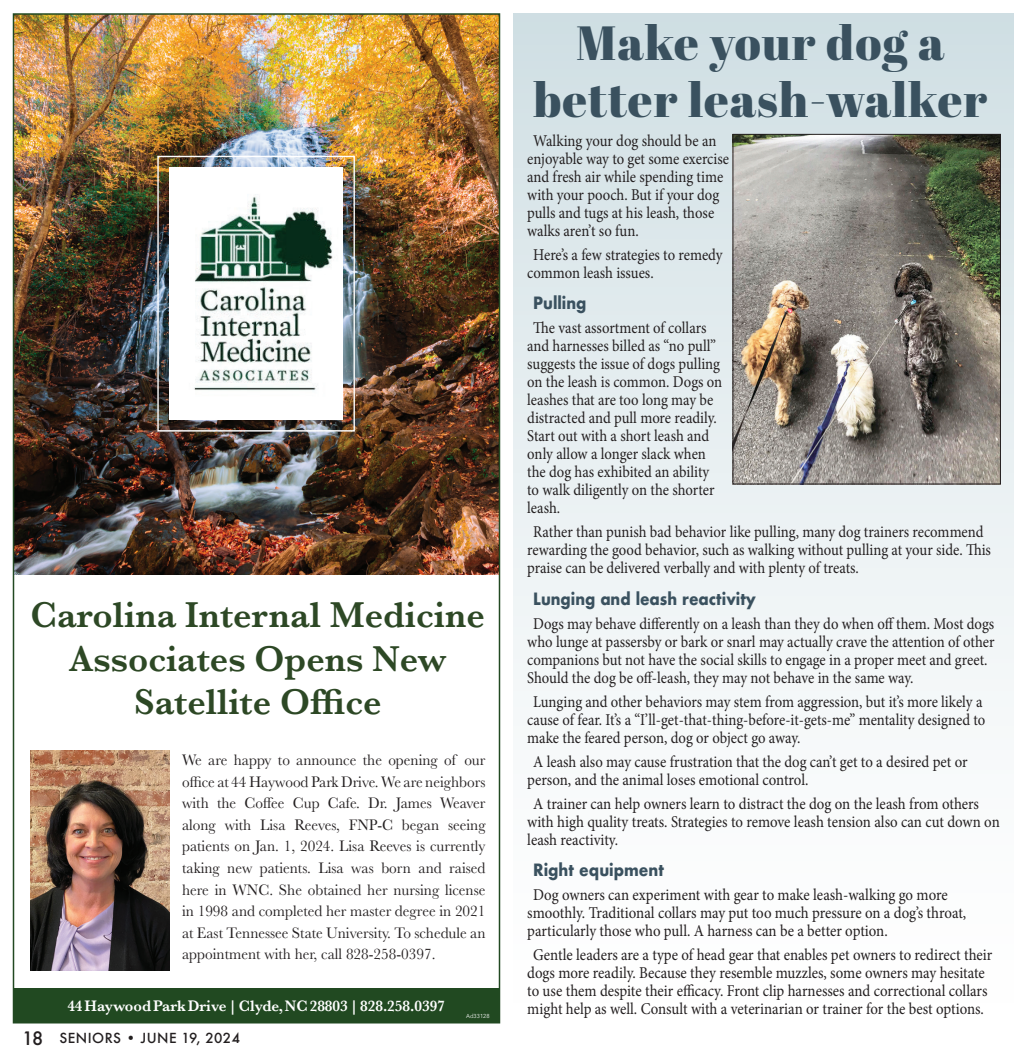
<style>
.page{position:relative;width:1026px;height:1053px;background:#fff}
.page>*{position:absolute;margin:0;border:0;box-sizing:border-box;transform-origin:0 0}
.Main_Headline{font:48px/57.6px "Abril Fatface";letter-spacing:.02em;color:#3a515f;text-align:center}
.t1{font:600 37.35px/43.2px "Baskerville";color:#2d4825;text-align:center;scale:.96 1}
.Health_and_wellnes_Body_copy{font:16.5px/18px "Minion Pro";color:#231f20;scale:.89 1}
.Health_and_wellnes_Body_copy-2{font:16.5px/18px "Minion Pro";color:#231f20;scale:.9 1}
.Subhead{font:700 16.5px "Futura";color:#3a515f;scale:.89 1}
.Subhead-2{font:700 16.5px "Futura";color:#3a515f;scale:.9 1}
.t2{font:15.75px/21.6px "Baskerville";color:#231f20;text-align:justify;scale:.96 1}
.t3{font:600 15.75px "Baskerville";color:#fff;scale:.96 1}
.t4{font:500 13.5px "Futura";letter-spacing:.035em;color:#231f20}
.t5{font:5.7px "Avenir Next";letter-spacing:.01em;color:#fff;scale:.96 1}
.s1{font-size:18px}
</style>
<div class="page">
<img style="left:16px;top:16px;width:481px;height:558px">
<img style="left:30px;top:751px;width:140px;height:220px">
<div style="left:14px;top:988px;width:485px;height:35px;background:#214921"></div>
<img style="left:170px;top:168px;width:173px;height:251px">
<div style="left:157px;top:156px;width:198px;height:276px;border:1px solid #fff"></div>
<div style="left:513px;top:13px;width:501px;height:1010px;background:linear-gradient(to bottom,#d1e0e5,#fff)"></div>
<img style="left:735px;top:136px;width:264px;height:346px">
<div style="left:733px;top:134px;width:268px;height:350px;border:1px solid #231f20"></div>
<p class="t1" style="left:31px;top:593px;width:475px">Carolina Internal Medicine<br>Associates Opens New<br>Satellite Office</p>
<p class="t2" style="left:182px;top:750px;width:318px">We are happy to announce the opening of our office at 44 Haywood Park Drive. We are neighbors with the Coffee Cup Cafe. Dr. James Weaver along with Lisa Reeves, FNP-C began seeing patients on Jan. 1, 2024. Lisa Reeves is currently taking new patients. Lisa was born and raised here in WNC. She obtained her nursing license in 1998 and completed her master degree in 2021 at East Tennessee State University. To schedule an appointment with her, call 828-258-0397.</p>
<p class="t3" style="left:67px;top:995px;width:395px">44 Haywood Park Drive | Clyde, NC 28803 | 828.258.0397</p>
<p class="t5" style="left:466px;top:1011px;width:26px">Ad33128</p>
<p class="t4" style="left:22px;top:1029px;width:220px"><span class="s1">18</span> SENIORS • JUNE 19, 2024</p>
<p class="Main_Headline" style="left:533px;top:13px;width:455px">Make your dog a better leash-walker</p>
<p class="Health_and_wellnes_Body_copy" style="left:527px;top:132px;width:228px;text-indent:6px">Walking your dog should be an enjoyable way to get some exercise and fresh air while spending time with your pooch. But if your dog pulls and tugs at his leash, those walks aren’t so fun.</p>
<p class="Health_and_wellnes_Body_copy" style="left:527px;top:246px;width:221px;text-indent:6px">Here’s a few strategies to remedy common leash issues.</p>
<p class="Subhead" style="left:533px;top:291px;width:61px">Pulling</p>
<p class="Health_and_wellnes_Body_copy" style="left:527px;top:319px;width:221px;text-indent:6px">The vast assortment of collars and harnesses billed as “no pull” suggests the issue of dogs pulling on the leash is common. Dogs on leashes that are too long may be distracted and pull more readily.<br>Start out with a short leash and only allow a longer slack when the dog has exhibited an ability to walk diligently on the shorter leash.</p>
<p class="Health_and_wellnes_Body_copy" style="left:527px;top:523px;width:523px;text-indent:6px">Rather than punish bad behavior like pulling, many dog trainers recommend rewarding the good behavior, such as walking without pulling at your side. This praise can be delivered verbally and with plenty of treats.</p>
<p class="Subhead" style="left:533px;top:587px;width:252px">Lunging and leash reactivity</p>
<p class="Health_and_wellnes_Body_copy" style="left:527px;top:615px;width:527px;text-indent:6px">Dogs may behave differently on a leash than they do when off them. Most dogs who lunge at passersby or bark or snarl may actually crave the attention of other companions but not have the social skills to engage in a proper meet and greet.<br>Should the dog be off-leash, they may not behave in the same way.</p>
<p class="Health_and_wellnes_Body_copy" style="left:527px;top:693px;width:516px;text-indent:6px">Lunging and other behaviors may stem from aggression, but it’s more likely a cause of fear. It’s a “I’ll-get-that-thing-before-it-gets-me” mentality designed to make the feared person, dog or object go away.</p>
<p class="Health_and_wellnes_Body_copy" style="left:527px;top:753px;width:496px;text-indent:6px">A leash also may cause frustration that the dog can’t get to a desired pet or person, and the animal loses emotional control.</p>
<p class="Health_and_wellnes_Body_copy-2" style="left:527px;top:795px;width:527px;text-indent:6px">A trainer can help owners learn to distract the dog on the leash from others with high quality treats. Strategies to remove leash tension also can cut down on leash reactivity.</p>
<p class="Subhead-2" style="left:533px;top:858px;width:147px">Right equipment</p>
<p class="Health_and_wellnes_Body_copy-2" style="left:527px;top:886px;width:489px;text-indent:6px">Dog owners can experiment with gear to make leash-walking go more smoothly. Traditional collars may put too much pressure on a dog’s throat, particularly those who pull. A harness can be a better option.</p>
<p class="Health_and_wellnes_Body_copy-2" style="left:527px;top:946px;width:518px;text-align:center">Gentle leaders are a type of head gear that enables pet owners to redirect their dogs more readily. Because they resemble muzzles, some owners may hesitate to use them despite their efficacy. Front clip harnesses and correctional collars might help as well. Consult with a veterinarian or trainer for the best options.</p>
</div>
